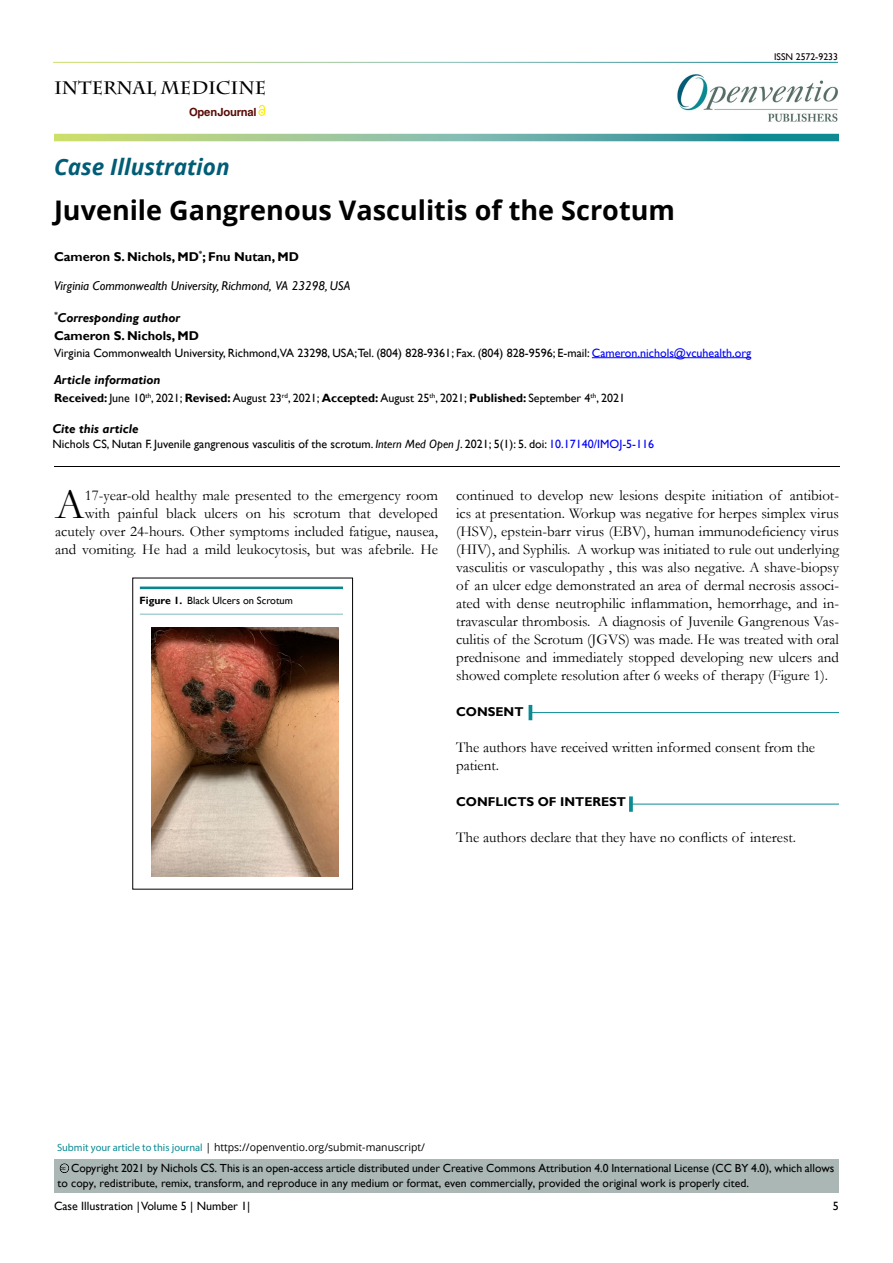
<style>
.page{position:relative;width:893px;height:1263px;background:#fff}
.page>*{position:absolute;margin:0;border:0;box-sizing:border-box;transform-origin:0 0}
.t1{font:43.8px "Garamond";color:#000}
.t2{font:700 27px "Open Sans";color:#000101}
.t3{font:italic 700 22.5px "Open Sans";color:#015d76}
.t4{font:700 18px "Charlemagne Std";color:#000}
.t5{font:15px/18px "Garamond";color:#000;text-align:right}
.t6{font:italic 700 12.75px/18.6px "Gill Sans";color:#000101}
.t7{font:italic 12.75px "Gill Sans";color:#000101}
.t8{font:700 12.75px "Gill Sans";color:#000101}
.t9{font:700 12.75px "Gill Sans";color:#000}
.t10{font:italic 700 12.75px "Gill Sans";color:#000}
.t11{font:12px "Gill Sans";color:#000101}
.t12{font:12px "Gill Sans";color:#000}
.t13{font:11.7px/14.4px "Gill Sans";color:#000}
.t14{font:700 11.25px "Helvetica LT Std";letter-spacing:-.015em;color:#580b05}
.t15{font:10.5px "Open Sans";color:#000}
.t16{font:10.5px "Gill Sans";color:#000}
.t17{font:9.75px "Gill Sans";color:#0a0000}
.t18{font:5.7px "Arial";color:#000}
.s1{font-style:normal}
.s2{color:#0000fa}
.s3{font-weight:700}
.s4{color:#000}
.s5{font-style:italic}
.s6{font-family:"Myriad Pro";color:#0a8b93}
.s7{font-size:12px}
</style>
<div class="page">
<img style="left:677px;top:74px;width:161px;height:48px">
<svg style="left:54px;top:134px;width:785px;height:7px;background:#78b697"></svg>
<svg style="left:259px;top:104px;width:6px;height:11px"></svg>
<hr style="left:592px;top:357px;width:159px;height:1px;background:#0000fa">
<div style="left:41px;top:457px;width:810px;height:12px;background:#f6f1f3;opacity:.75"></div>
<div style="left:54px;top:1159px;width:785px;height:34px;background:#aab7b5"></div>
<div style="left:47px;top:1152px;width:37px;height:22px;background:#f6f1f3;opacity:.75"></div>
<hr style="left:532px;top:712px;width:307px;height:1px;background:#0a8b93">
<hr style="left:529px;top:705px;width:3px;height:15px;background:#0a8b93">
<hr style="left:629px;top:804px;width:210px;height:1px;background:#0a8b93">
<svg style="left:629px;top:796px;width:4px;height:16px"></svg>
<img style="left:151px;top:627px;width:187px;height:250px">
<div style="left:133px;top:578px;width:220px;height:311px;border:1px solid #000"></div>
<div style="left:126px;top:604px;width:230px;height:12px;background:#f6f1f3;opacity:.75"></div>
<div style="left:128px;top:576px;width:227px;height:15px;background:#f6f1f3;opacity:.75"></div>
<p class="t4" style="left:54px;top:77px;width:214px">INTERNAL MEDICINE</p>
<p class="t14" style="left:189px;top:105px;width:69px">Open Journal</p>
<h3 class="t3" style="left:54px;top:151px;width:177px">Case Illustration</h3>
<h2 class="t2" style="left:54px;top:191px;width:622px">Juvenile Gangrenous Vasculitis of the Scrotum</h2>
<p class="t8" style="left:54px;top:249px;width:246px">Cameron S. Nichols, MD<sup>*</sup>; Fnu Nutan, MD</p>
<p class="t7" style="left:54px;top:278px;width:298px">Virginia Commonwealth University, Richmond, VA 23298, USA</p>
<p class="t6" style="left:54px;top:308px;width:146px"><sup>*</sup>Corresponding author<br><span class="s1">Cameron S. Nichols, MD</span></p>
<p class="t11" style="left:54px;top:346px;width:699px">Virginia Commonwealth University, Richmond,VA 23298, USA;Tel. (804) 828-9361; Fax. (804) 828-9596; E-mail: <span class="s2">Cameron.nichols@vcuhealth.org</span></p>
<p class="t6" style="left:54px;top:371px;width:108px">Article information</p>
<p class="t11" style="left:54px;top:391px;width:573px"><span class="s3">Received:</span> June 10<sup>th</sup>, 2021; <span class="s3">Revised:</span> August 23<sup>rd</sup>, 2021; <span class="s3">Accepted:</span> August 25<sup>th</sup>, 2021<span class="s4">;</span> <span class="s3">Published:</span> September 4<sup>th</sup>, 2021</p>
<p class="t10" style="left:52px;top:421px;width:88px">Cite this article</p>
<p class="t12" style="left:52px;top:437px;width:603px">Nichols CS, Nutan F. Juvenile gangrenous vasculitis of the scrotum. <span class="s5">Intern Med Open J</span>. 2021; 5(1): 5. doi: <span class="s2">10.17140/IMOJ-5-116</span></p>
<p class="t17" style="left:774px;top:52px;width:65px">ISSN 2572-9233</p>
<h1 class="t1" style="left:55px;top:475px;width:31px">A</h1>
<p class="t5" style="left:55px;top:486px;width:384px">17-year-old healthy male presented to the emergency room<br>with painful black ulcers on his scrotum that developed acutely over 24-hours. Other symptoms included fatigue, nausea, and vomiting. He had a mild leukocytosis, but was afebrile. He</p>
<p class="t5" style="left:456px;top:486px;width:384px;text-align:justify">continued to develop new lesions despite initiation of antibiot&shy;ics at presentation. Workup was negative for herpes simplex virus (HSV), epstein-barr virus (EBV), human immunodeficiency virus (HIV), and Syphilis. A workup was initiated to rule out underlying vasculitis or vasculopathy , this was also negative. A shave-biopsy of an ulcer edge demonstrated an area of dermal necrosis associ&shy;ated with dense neutrophilic inflammation, hemorrhage, and in&shy;travascular thrombosis. A diagnosis of Juvenile Gangrenous Vas&shy;culitis of the Scrotum (JGVS) was made. He was treated with oral prednisone and immediately stopped developing new ulcers and showed complete resolution after 6 weeks of therapy (Figure 1).</p>
<p class="t9" style="left:456px;top:704px;width:69px">CONSENT</p>
<p class="t5" style="left:456px;top:738px;width:361px;text-align:left">The authors have received written informed consent from the patient.</p>
<p class="t9" style="left:456px;top:794px;width:172px">CONFLICTS OF INTEREST</p>
<p class="t5" style="left:456px;top:828px;width:342px">The authors declare that they have no conflicts of interest.</p>
<p class="t16" style="left:140px;top:594px;width:155px"><span class="s3">Figure 1.</span> Black Ulcers on Scrotum</p>
<p class="t15" style="left:57px;top:1140px;width:370px"><span class="s6">Submit your article to this journal</span> | https://openventio.org/submit-manuscript/</p>
<p class="t13" style="left:58px;top:1161px;width:778px;text-indent:13px">Copyright 2021 by <span class="s7">Nichols CS.</span> This is an open-access article distributed under Creative Commons Attribution 4.0 International License (CC BY 4.0), which allows to copy, redistribute, remix, transform, and reproduce in any medium or format, even commercially, provided the original work is properly cited.</p>
<p class="t18" style="left:60px;top:1164px;width:7px">cc</p>
<p class="t12" style="left:54px;top:1199px;width:198px">Case Illustration | Volume 5 | Number 1|</p>
<p class="t12" style="left:833px;top:1199px;width:7px">5</p>
</div>
